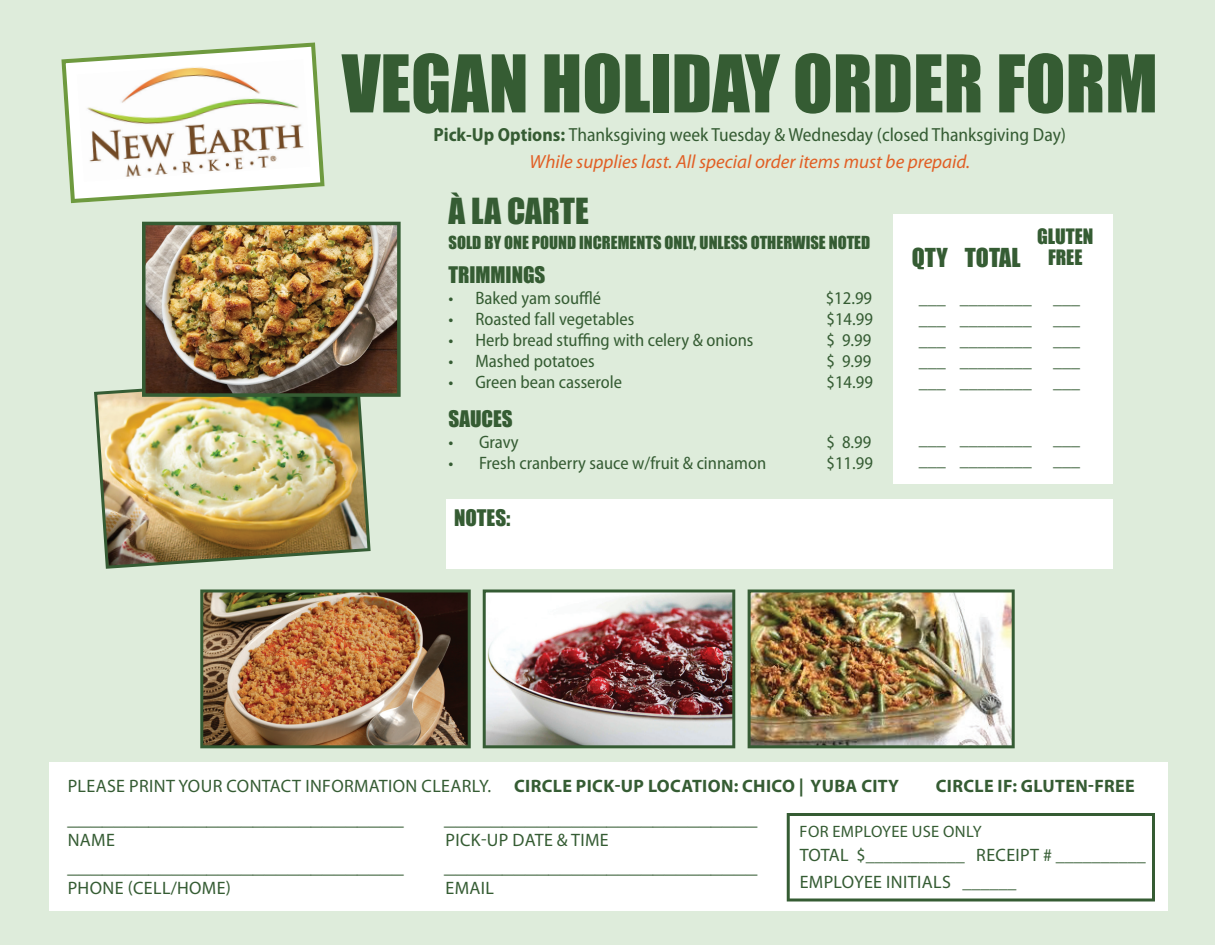
<style>
.page{position:relative;width:1215px;height:945px;background:#deecdb}
.page>*{position:absolute;margin:0;border:0;box-sizing:border-box;transform-origin:0 0}
.t1{font:73.5px "Impact";color:#355c33}
.t2{font:33px "Impact";color:#355c33}
.t3{font:24px "Impact";color:#355c33}
.t4{font:21px "Impact";color:#355c33}
.t5{font:19.5px/21px "Impact";color:#355c33;text-align:center}
.t6{font:semi-condensed 19.05px/26.2px "Myriad Pro";color:#355c33;text-align:center}
.t7{font:semi-condensed 18px/21px "Myriad Pro";color:#355c33;text-align:justify}
.t8{font:18px/27px "Myriad Pro";letter-spacing:.02em;color:#355c33}
.t9{font:700 18px "Myriad Pro";letter-spacing:.02em;color:#355c33}
.t10{font:16.5px "Impact";color:#355c33}
.t11{font:16.5px "Myriad Pro";letter-spacing:.02em;color:#355c33}
.s1{font-weight:700}
.s2{font-style:italic;font-stretch:normal;color:#e15f25}
</style>
<div class="page">
<div style="left:894px;top:214px;width:219px;height:270px;background:#fff"></div>
<img style="left:94px;top:374px;width:277px;height:195px">
<img style="left:748px;top:589px;width:267px;height:159px">
<img style="left:200px;top:589px;width:271px;height:159px">
<img style="left:483px;top:589px;width:252px;height:159px">
<div style="left:50px;top:762px;width:1118px;height:148px;background:#fff"></div>
<svg style="left:787px;top:813px;width:368px;height:89px"></svg>
<svg style="left:61px;top:42px;width:264px;height:161px"></svg>
<img style="left:77px;top:59px;width:233px;height:123px">
<img style="left:142px;top:222px;width:259px;height:175px">
<div style="left:446px;top:500px;width:667px;height:69px;background:#fff"></div>
<h1 class="t1" style="left:342px;top:27px;width:818px">VEGAN HOLIDAY ORDER FORM</h1>
<p class="t6" style="left:434px;top:122px;width:634px"><span class="s1">Pick-Up Options:</span> Thanksgiving week Tuesday &amp; Wednesday (closed Thanksgiving Day)<br><span class="s2">While supplies last. All special order items must be prepaid.</span></p>
<h2 class="t2" style="left:448px;top:185px;width:142px">À LA CARTE</h2>
<p class="t10" style="left:448px;top:230px;width:423px">SOLD BY ONE POUND INCREMENTS ONLY, UNLESS OTHERWISE NOTED</p>
<p class="t4" style="left:448px;top:259px;width:99px">TRIMMINGS</p>
<p class="t7" style="left:448px;top:288px;width:154px">• Baked yam soufflé</p>
<p class="t7" style="left:826px;top:288px;width:48px">$12.99</p>
<p class="t7" style="left:448px;top:309px;width:187px">• Roasted fall vegetables</p>
<p class="t7" style="left:826px;top:309px;width:48px">$14.99</p>
<p class="t7" style="left:448px;top:330px;width:306px">• Herb bread stuffing with celery &amp; onions</p>
<p class="t7" style="left:827px;top:330px;width:46px">$ 9.99</p>
<p class="t7" style="left:448px;top:351px;width:148px">• Mashed potatoes</p>
<p class="t7" style="left:826px;top:351px;width:46px">$ 9.99</p>
<p class="t7" style="left:448px;top:372px;width:175px">• Green bean casserole</p>
<p class="t7" style="left:826px;top:372px;width:48px">$14.99</p>
<p class="t4" style="left:448px;top:403px;width:66px">SAUCES</p>
<p class="t7" style="left:448px;top:432px;width:72px">• Gravy</p>
<p class="t7" style="left:826px;top:432px;width:46px">$ 8.99</p>
<p class="t7" style="left:448px;top:453px;width:319px">• Fresh cranberry sauce w/fruit &amp; cinnamon</p>
<p class="t7" style="left:826px;top:453px;width:48px">$11.99</p>
<p class="t4" style="left:454px;top:501px;width:58px">NOTES:</p>
<p class="t5" style="left:1037px;top:226px;width:58px">GLUTEN<br>FREE</p>
<h3 class="t3" style="left:912px;top:239px;width:110px">QTY TOTAL</h3>
<p class="t7" style="left:919px;top:288px;width:163px">___ ________ ___ ___ ________ ___ ___ ________ ___ ___ ________ ___ ___ ________ ___</p>
<p class="t7" style="left:919px;top:429px;width:163px">___ ________ ___ ___ ________ ___</p>
<p class="t8" style="left:68px;top:772px;width:425px">PLEASE PRINT YOUR CONTACT INFORMATION CLEARLY.</p>
<p class="t9" style="left:514px;top:774px;width:386px">CIRCLE PICK-UP LOCATION: CHICO | YUBA CITY</p>
<p class="t9" style="left:936px;top:774px;width:200px">CIRCLE IF: GLUTEN-FREE</p>
<p class="t4" style="left:68px;top:800px;width:338px">_____________________________</p>
<p class="t4" style="left:444px;top:800px;width:314px">___________________________</p>
<p class="t8" style="left:68px;top:826px;width:49px">NAME</p>
<p class="t8" style="left:446px;top:826px;width:165px">PICK-UP DATE &amp; TIME</p>
<p class="t4" style="left:68px;top:848px;width:338px">_____________________________</p>
<p class="t4" style="left:444px;top:848px;width:314px">___________________________</p>
<p class="t8" style="left:68px;top:874px;width:165px">PHONE (CELL/HOME)</p>
<p class="t8" style="left:446px;top:874px;width:50px">EMAIL</p>
<p class="t11" style="left:800px;top:822px;width:184px">FOR EMPLOYEE USE ONLY</p>
<p class="t8" style="left:800px;top:842px;width:348px">TOTAL $___________ RECEIPT # __________<br>EMPLOYEE INITIALS ______</p>
</div>
